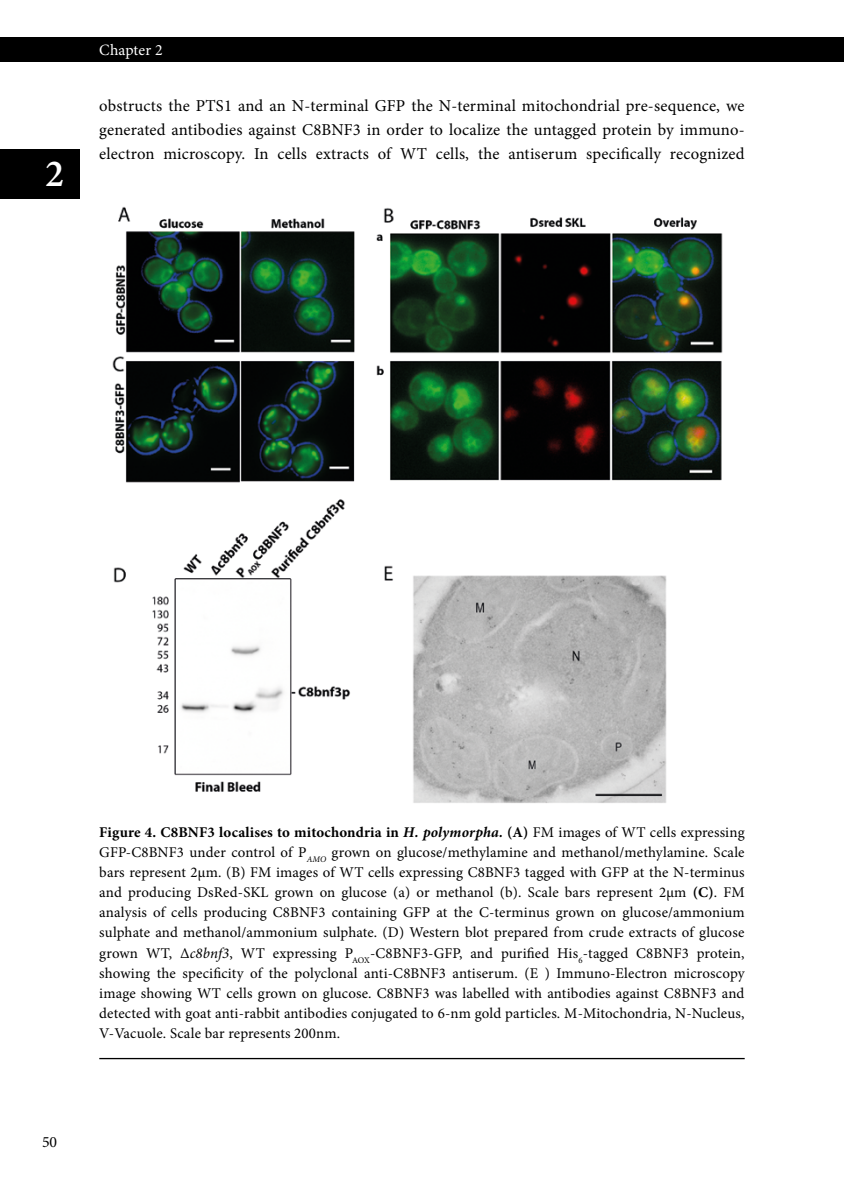
<style>
.page{position:relative;width:844px;height:1191px;background:#fff}
.page>*{position:absolute;margin:0;border:0;box-sizing:border-box;transform-origin:0 0}
.t1{font:600 38.5px "Minion Pro";color:#fff}
.t2{font:16.62px/23.6px "Minion Pro";letter-spacing:.01em;color:#000;text-align:justify}
.t3{font:15.75px "Minion Pro";letter-spacing:.005em;color:#fff}
.t4{font:15.75px "Minion Pro";color:#000}
.tab__fig__tytuły{font:14.88px/20.1px "Minion Pro";letter-spacing:.01em;color:#000;text-align:justify}
.s1{font-weight:700}
.s2{font-weight:700;font-style:italic}
.s3{font-style:italic}
</style>
<div class="page">
<div style="left:0;top:37px;width:843px;height:13px;background:#000"></div>
<div style="left:0;top:50px;width:843px;height:12px;background:#000"></div>
<div style="left:0;top:149px;width:79px;height:49px;background:#000"></div>
<img style="left:112px;top:207px;width:611px;height:596px">
<hr style="left:99px;top:1058px;width:645px;height:1px;background:#000">
<h1 class="t1" style="left:45px;top:147px;width:20px">2</h1>
<p class="t3" style="left:99px;top:40px;width:65px">Chapter 2</p>
<p class="t2" style="left:99px;top:94px;width:646px">obstructs the PTS1 and an N-terminal GFP the N-terminal mitochondrial pre-sequence, we generated antibodies against C8BNF3 in order to localize the untagged protein by immuno&shy;electron microscopy. In cells extracts of WT cells, the antiserum specifically recognized</p>
<p class="t4" style="left:42px;top:1131px;width:17px">50</p>
<p class="tab__fig__tytuły" style="left:99px;top:822px;width:646px"><span class="s1">Figure 4. C8BNF3 localises to mitochondria in</span> <span class="s2">H. polymorpha.</span> <span class="s1">(A)</span> FM images of WT cells expressing GFP-C8BNF3 under control of P<sub>AMO</sub> grown on glucose/methylamine and methanol/methylamine. Scale bars represent 2μm. (B) FM images of WT cells expressing C8BNF3 tagged with GFP at the N-terminus and producing DsRed-SKL grown on glucose (a) or methanol (b). Scale bars represent 2μm <span class="s1">(C)</span>. FM analysis of cells producing C8BNF3 containing GFP at the C-terminus grown on glucose/ammonium sulphate and methanol/ammonium sulphate. (D) Western blot prepared from crude extracts of glucose grown WT, ∆<span class="s3">c8bnf3</span>, WT expressing P<sub>AOX</sub>-C8BNF3-GFP, and purified His<sub>6</sub>-tagged C8BNF3 protein, showing the specificity of the polyclonal anti-C8BNF3 antiserum. (E ) Immuno-Electron microscopy image showing WT cells grown on glucose. C8BNF3 was labelled with antibodies against C8BNF3 and detected with goat anti-rabbit antibodies conjugated to 6-nm gold particles. M-Mitochondria, N-Nucleus, V-Vacuole. Scale bar represents 200nm.</p>
</div>
